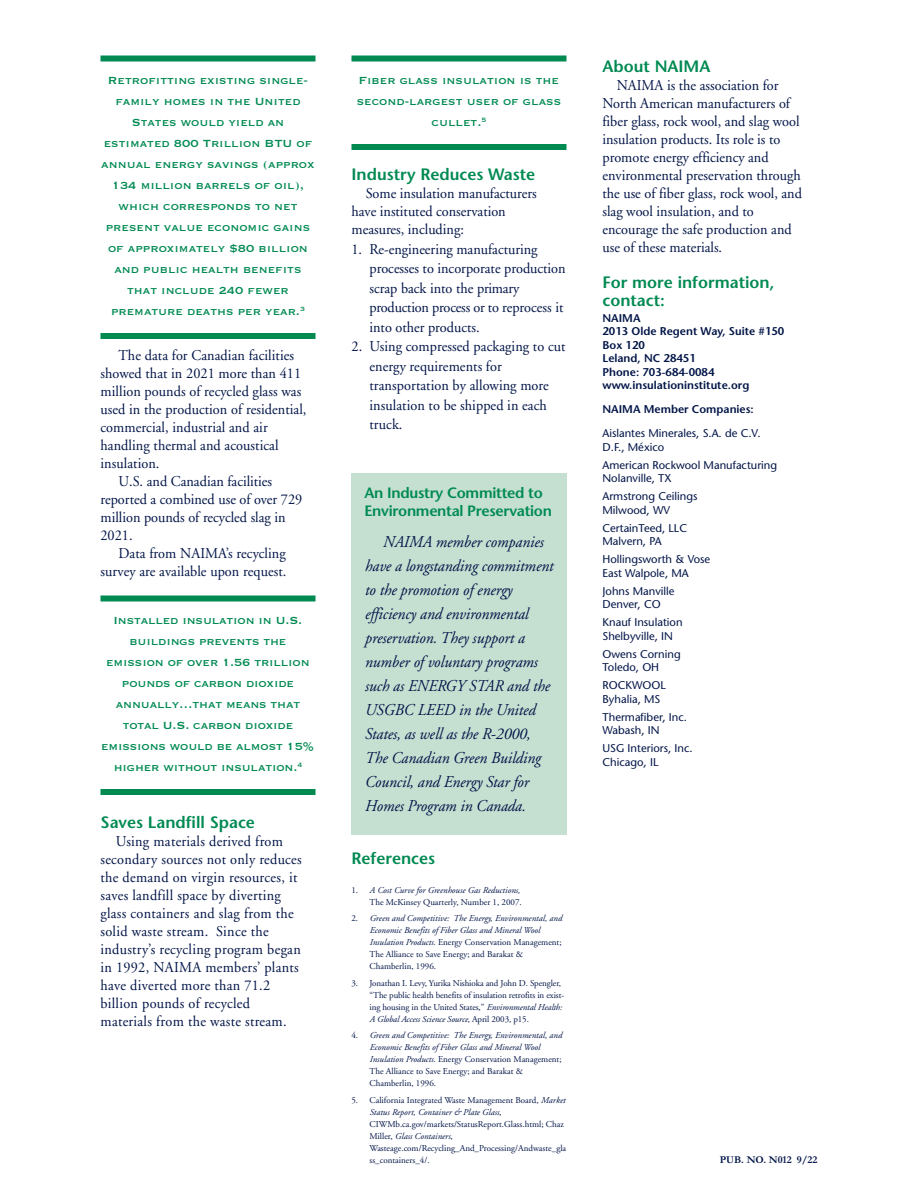
<style>
.page{position:relative;width:918px;height:1188px;background:#fff}
.page>*{position:absolute;margin:0;border:0;box-sizing:border-box;transform-origin:0 0}
.t1{font:italic 16.5px/24px "Adobe Garamond";letter-spacing:-.005em;color:#001447;scale:.95 1}
.t2{font:600 16.5px/18px "Stone Sans";color:#008a52}
.t3{font:15px/18px "Adobe Garamond";letter-spacing:.005em;color:#001447;scale:.95 1}
.t4{font:600 15px/18px "Stone Sans";letter-spacing:-.02em;color:#008a52}
.t5{font:13.5px/21px "Copperplate Thirty One BC";color:#008a52;text-align:center}
.t6{font:11.25px/13.5px "Stone Sans";color:#001447}
.t7{font:600 11.25px/13.5px "Stone Sans";color:#001447}
.t8{font:700 10.5px "Garamond";color:#001447}
.t9{font:italic 9px/12px "Adobe Garamond";color:#001447}
.t10{font:9px/12px "Adobe Garamond";letter-spacing:-.01em;color:#001447}
.s1{font-style:normal}
.s2{font-style:italic}
</style>
<div class="page">
<div style="left:100px;top:56px;width:215px;height:6px;background:#008a52"></div>
<div style="left:100px;top:333px;width:215px;height:6px;background:#008a52"></div>
<div style="left:100px;top:596px;width:215px;height:6px;background:#008a52"></div>
<div style="left:100px;top:789px;width:215px;height:6px;background:#008a52"></div>
<div style="left:351px;top:56px;width:216px;height:6px;background:#008a52"></div>
<div style="left:351px;top:144px;width:216px;height:6px;background:#008a52"></div>
<div style="left:351px;top:474px;width:216px;height:361px;background:#c5dfd1"></div>
<p class="t5" style="left:101px;top:69px;width:215px">Retrofitting existing single&shy;family homes in the United<br>States would yield an estimated 800 Trillion BTU of annual energy savings (approx<br>134 million barrels of oil), which corresponds to net present value economic gains of approximately $80 billion and public health benefits that include 240 fewer premature deaths per year.<sup>3</sup></p>
<p class="t3" style="left:101px;top:348px;width:218px;text-indent:18px">The data for Canadian facilities showed that in 2021 more than 411 million pounds of recycled glass was used in the production of residential, commercial, industrial and air handling thermal and acoustical insulation.</p>
<p class="t3" style="left:101px;top:474px;width:214px;text-indent:18px">U.S. and Canadian facilities reported a combined use of over 729 million pounds of recycled slag in<br>2021.</p>
<p class="t3" style="left:101px;top:546px;width:197px;text-align:right">Data from NAIMA’s recycling survey are available upon request.</p>
<p class="t5" style="left:101px;top:609px;width:215px">Installed insulation in U.S. buildings prevents the emission of over 1.56 trillion pounds of carbon dioxide annually…that means that total U.S. carbon dioxide emissions would be almost 15% higher without insulation.<sup>4</sup></p>
<p class="t2" style="left:100px;top:815px;width:156px">Saves Landfill Space</p>
<p class="t3" style="left:101px;top:834px;width:213px;text-indent:15px">Using materials derived from secondary sources not only reduces the demand on virgin resources, it saves landfill space by diverting glass containers and slag from the solid waste stream. Since the industry’s recycling program began in 1992, NAIMA members’ plants have diverted more than 71.2 billion pounds of recycled materials from the waste stream.</p>
<p class="t5" style="left:357px;top:69px;width:206px">Fiber glass insulation is the second-largest user of glass cullet.<sup>5</sup></p>
<p class="t2" style="left:351px;top:167px;width:185px">Industry Reduces Waste</p>
<p class="t3" style="left:352px;top:186px;width:197px;text-indent:14px">Some insulation manufacturers have instituted conservation measures, including:</p>
<p class="t3" style="left:370px;top:240px;width:208px;line-height:19.5px;text-indent:-18px">1. Re-engineering manufacturing processes to incorporate production scrap back into the primary production process or to reprocess it into other products.</p>
<p class="t3" style="left:370px;top:338px;width:208px;line-height:19.5px;text-indent:-18px">2. Using compressed packaging to cut energy requirements for transportation by allowing more insulation to be shipped in each truck.</p>
<p class="t4" style="left:364px;top:485px;width:189px">An Industry Committed to<br>Environmental Preservation</p>
<p class="t1" style="left:365px;top:531px;width:200px;text-indent:18px">NAIMA member companies have a longstanding commitment to the promotion of energy efficiency and environmental preservation. They support a number of voluntary programs such as ENERGY STAR and the<br>USGBC LEED in the United<br>States, as well as the R-2000,<br>The Canadian Green Building<br>Council, and Energy Star for<br>Homes Program in Canada.</p>
<p class="t2" style="left:351px;top:851px;width:85px">References</p>
<p class="t9" style="left:351px;top:884px;width:172px;text-align:right"><span class="s1">1.</span> A Cost Curve for Greenhouse Gas Reductions,<br><span class="s1">The McKinsey Quarterly, Number 1, 2007.</span></p>
<p class="t9" style="left:369px;top:913px;width:194px;text-indent:-18px"><span class="s1">2.</span> Green and Competitive: The Energy, Environmental, and Economic Benefits of Fiber Glass and Mineral Wool Insulation Products. <span class="s1">Energy Conservation Management; The Alliance to Save Energy; and Barakat &amp; Chamberlin, 1996.</span></p>
<p class="t10" style="left:369px;top:977px;width:196px;text-indent:-18px">3. Jonathan I. Levy, Yurika Nishioka and John D. Spengler, “The public health benefits of insulation retrofits in exist&shy;ing housing in the United States,” <span class="s2">Environmental Health:<br>A Global Access Science Source</span>, April 2003, p15.</p>
<p class="t9" style="left:369px;top:1030px;width:194px;text-indent:-18px"><span class="s1">4.</span> Green and Competitive: The Energy, Environmental, and Economic Benefits of Fiber Glass and Mineral Wool Insulation Products. <span class="s1">Energy Conservation Management; The Alliance to Save Energy; and Barakat &amp; Chamberlin, 1996.</span></p>
<p class="t10" style="left:369px;top:1094px;width:198px;text-indent:-18px">5. California Integrated Waste Management Board, <span class="s2">Market Status Report, Container &amp; Plate Glass</span>, CIWMb.ca.gov/markets/StatusReport.Glass.html; Chaz Miller, <span class="s2">Glass Containers</span>, Wasteage.com/Recycling_And_Processing/Andwaste_gla ss_containers_4/.</p>
<p class="t2" style="left:602px;top:59px;width:110px">About NAIMA</p>
<p class="t3" style="left:603px;top:78px;width:212px;text-indent:14px">NAIMA is the association for<br>North American manufacturers of fiber glass, rock wool, and slag wool insulation products. Its role is to promote energy efficiency and environmental preservation through the use of fiber glass, rock wool, and slag wool insulation, and to encourage the safe production and use of these materials.</p>
<p class="t2" style="left:602px;top:275px;width:173px">For more information, contact:</p>
<p class="t7" style="left:602px;top:312px;width:183px">NAIMA<br>2013 Olde Regent Way, Suite #150</p>
<p class="t7" style="left:602px;top:339px;width:44px">Box 120</p>
<p class="t7" style="left:602px;top:353px;width:148px">Leland, NC 28451<br>Phone: 703-684-0084 www.insulationinstitute.org</p>
<p class="t7" style="left:602px;top:404px;width:153px">NAIMA Member Companies:</p>
<p class="t6" style="left:602px;top:428px;width:160px">Aislantes Minerales, S.A. de C.V.<br>D.F., México</p>
<p class="t6" style="left:602px;top:459px;width:176px">American Rockwool Manufacturing<br>Nolanville, TX</p>
<p class="t6" style="left:602px;top:491px;width:97px">Armstrong Ceilings<br>Milwood, WV</p>
<p class="t6" style="left:602px;top:522px;width:86px">CertainTeed, LLC<br>Malvern, PA</p>
<p class="t6" style="left:602px;top:554px;width:109px">Hollingsworth &amp; Vose<br>East Walpole, MA</p>
<p class="t6" style="left:602px;top:585px;width:74px">Johns Manville<br>Denver, CO</p>
<p class="t6" style="left:602px;top:617px;width:82px">Knauf Insulation<br>Shelbyville, IN</p>
<p class="t6" style="left:602px;top:648px;width:80px">Owens Corning<br>Toledo, OH</p>
<p class="t6" style="left:602px;top:680px;width:65px">ROCKWOOL<br>Byhalia, MS</p>
<p class="t6" style="left:602px;top:711px;width:86px">Thermafiber, Inc.<br>Wabash, IN</p>
<p class="t6" style="left:602px;top:743px;width:92px">USG Interiors, Inc.<br>Chicago, IL</p>
<p class="t8" style="left:720px;top:1155px;width:99px">PUB. NO. N012 9/22</p>
</div>
